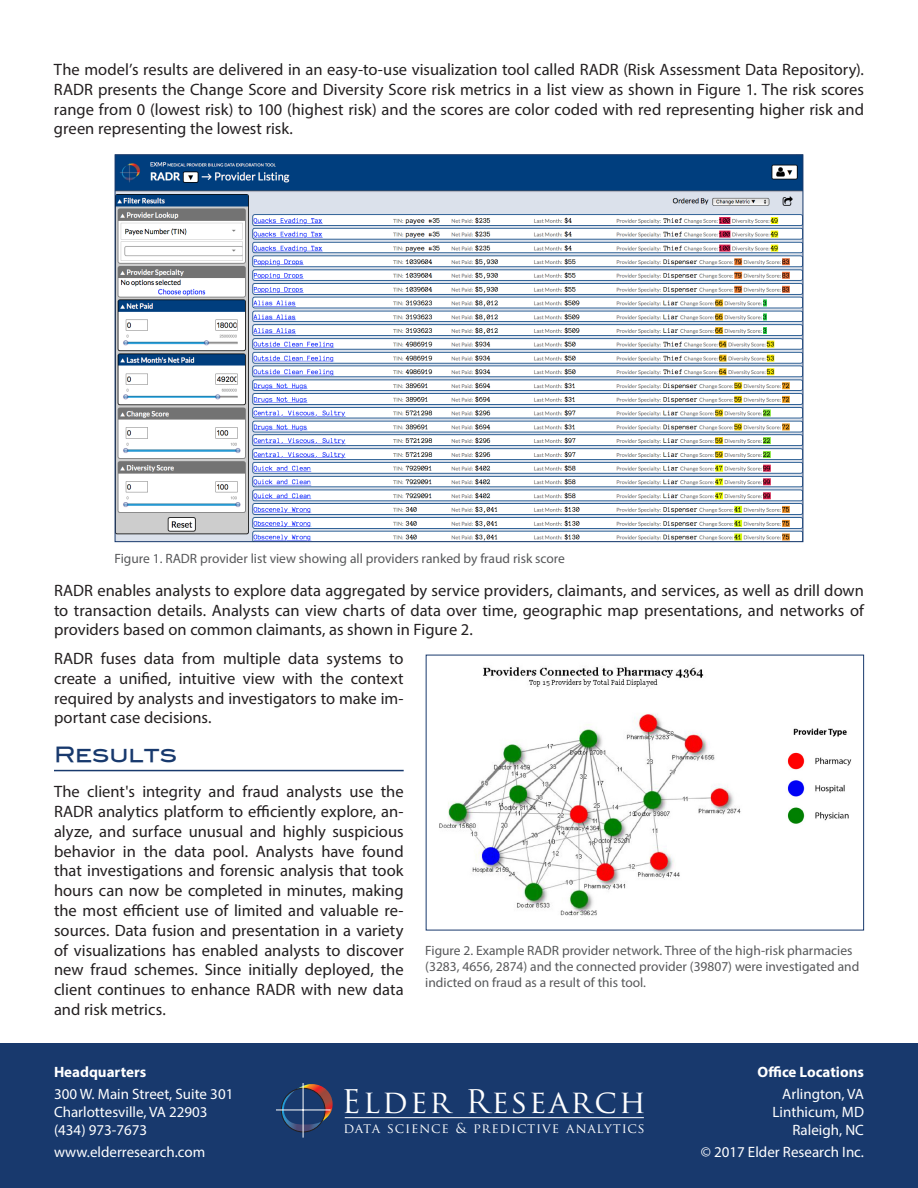
<style>
.page{position:relative;width:918px;height:1188px;background:#fff}
.page>*{position:absolute;margin:0;border:0;box-sizing:border-box;transform-origin:0 0}
.t1{font:31.8px "Trajan Pro";letter-spacing:.065em;color:#fff}
.Heading_1{font:21px "Blair Md ITCTT Medium";color:#18396d}
.Body_Text{font:16.5px/19.8px "Myriad Pro";color:#231f20;text-align:justify}
.t2{font:15px/18px "Myriad Pro";color:#fff}
.t3{font:700 15px "Myriad Pro";color:#fff}
.t4{font:13.5px/16.2px "Myriad Pro";color:#57585a}
.t5{font:13.5px "Trajan Pro";letter-spacing:.06em;color:#fff}
</style>
<div class="page">
<div style="left:0;top:1043px;width:918px;height:145px;background:#18396d"></div>
<svg style="left:281px;top:1084px;width:52px;height:48px"></svg>
<div style="left:281px;top:1088px;width:44px;height:44px;border:1px solid #221e1f;border-radius:50%"></div>
<hr style="left:303px;top:1083px;width:1px;height:55px;background:#fff">
<hr style="left:276px;top:1110px;width:55px;height:1px;background:#fff">
<hr style="left:345px;top:1117px;width:299px;height:1px;background:#fff">
<img style="left:117px;top:156px;width:684px;height:384px">
<hr style="left:54px;top:770px;width:350px;height:1px;background:#18396d">
<img style="left:439px;top:667px;width:413px;height:249px">
<p class="Body_Text" style="left:54px;top:59px;width:812px">The model’s results are delivered in an easy-to-use visualization tool called RADR (Risk Assessment Data Repository).<br>RADR presents the Change Score and Diversity Score risk metrics in a list view as shown in Figure 1. The risk scores range from 0 (lowest risk) to 100 (highest risk) and the scores are color coded with red representing higher risk and green representing the lowest risk.</p>
<p class="t4" style="left:115px;top:550px;width:452px">Figure 1. RADR provider list view showing all providers ranked by fraud risk score</p>
<p class="Body_Text" style="left:54px;top:580px;width:812px">RADR enables analysts to explore data aggregated by service providers, claimants, and services, as well as drill down to transaction details. Analysts can view charts of data over time, geographic map presentations, and networks of providers based on common claimants, as shown in Figure 2.</p>
<p class="Body_Text" style="left:54px;top:648px;width:351px">RADR fuses data from multiple data systems to create a unified, intuitive view with the context required by analysts and investigators to make im&shy;portant case decisions.</p>
<p class="Heading_1" style="left:54px;top:738px;width:124px">Results</p>
<p class="Body_Text" style="left:54px;top:781px;width:351px">The client's integrity and fraud analysts use the RADR analytics platform to efficiently explore, an&shy;alyze, and surface unusual and highly suspicious behavior in the data pool. Analysts have found that investigations and forensic analysis that took hours can now be completed in minutes, making the most efficient use of limited and valuable re&shy;sources. Data fusion and presentation in a variety of visualizations has enabled analysts to discover new fraud schemes. Since initially deployed, the client continues to enhance RADR with new data and risk metrics.</p>
<p class="t4" style="left:425px;top:942px;width:436px">Figure 2. Example RADR provider network. Three of the high-risk pharmacies (3283, 4656, 2874) and the connected provider (39807) were investigated and indicted on fraud as a result of this tool.</p>
<p class="t3" style="left:54px;top:1062px;width:94px">Headquarters</p>
<p class="t2" style="left:54px;top:1085px;width:181px">300 W. Main Street, Suite 301<br>Charlottesville, VA 22903 (434) 973-7673</p>
<p class="t2" style="left:54px;top:1143px;width:153px">www.elderresearch.com</p>
<h1 class="t1" style="left:342px;top:1081px;width:306px">Elder Research</h1>
<p class="t5" style="left:343px;top:1119px;width:303px">data science &amp; predictive analytics</p>
<p class="t3" style="left:758px;top:1062px;width:108px">Office Locations</p>
<p class="t2" style="left:773px;top:1085px;width:93px;text-align:right">Arlington, VA<br>Linthicum, MD<br>Raleigh, NC</p>
<p class="t2" style="left:701px;top:1143px;width:165px">© 2017 Elder Research Inc.</p>
</div>
